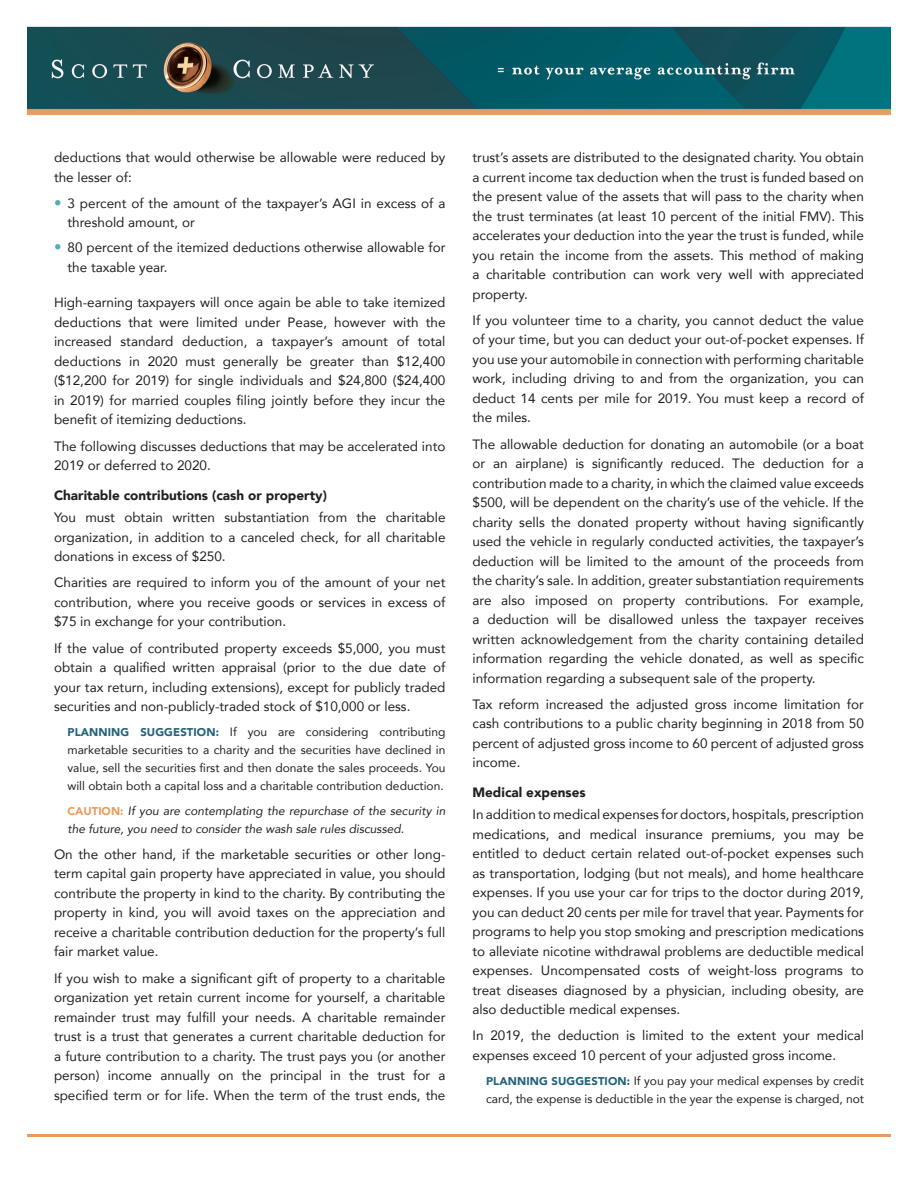
<style>
.page{position:relative;width:918px;height:1188px;background:#fff}
.page>*{position:absolute;margin:0;border:0;box-sizing:border-box;transform-origin:0 0}
.t1{font:13.5px/19.5px "Avenir";color:#231f20;text-align:justify}
.Sub_Sub_Sub_Heading{font:900 13.5px "Avenir";color:#231f20}
.Indent{font:12px/18px "Avenir";color:#231f20;text-align:justify}
.Indent_Italic{font:italic 12px/18px "Avenir";color:#231f20}
.s1{font-size:15px;color:#52abb8}
.s2{font-weight:900;font-size:11.25px;color:#22627c}
.s3{font-weight:900;font-style:normal;font-size:11.25px;color:#e99c5e}
</style>
<div class="page">
<img style="left:26px;top:26px;width:865px;height:90px">
<hr style="left:27px;top:1134px;width:864px;height:3px;background:#e99c5e">
<p class="t1" style="left:54px;top:147px;width:393px">deductions that would otherwise be allowable were reduced by the lesser of:</p>
<p class="t1" style="left:68px;top:193px;width:379px;text-indent:-14px"><span class="s1">•</span> 3 percent of the amount of the taxpayer’s AGI in excess of a threshold amount, or</p>
<p class="t1" style="left:68px;top:237px;width:380px;text-indent:-14px"><span class="s1">•</span> 80 percent of the itemized deductions otherwise allowable for the taxable year.</p>
<p class="t1" style="left:54px;top:293px;width:393px">High-earning taxpayers will once again be able to take itemized deductions that were limited under Pease, however with the increased standard deduction, a taxpayer’s amount of total deductions in 2020 must generally be greater than $12,400 ($12,200 for 2019) for single individuals and $24,800 ($24,400 in 2019) for married couples filing jointly before they incur the benefit of itemizing deductions.</p>
<p class="t1" style="left:54px;top:436px;width:393px">The following discusses deductions that may be accelerated into<br>2019 or deferred to 2020.</p>
<p class="Sub_Sub_Sub_Heading" style="left:54px;top:484px;width:274px">Charitable contributions (cash or property)</p>
<p class="t1" style="left:54px;top:507px;width:393px">You must obtain written substantiation from the charitable organization, in addition to a canceled check, for all charitable donations in excess of $250.</p>
<p class="t1" style="left:54px;top:572px;width:393px">Charities are required to inform you of the amount of your net contribution, where you receive goods or services in excess of $75 in exchange for your contribution.</p>
<p class="t1" style="left:54px;top:638px;width:393px">If the value of contributed property exceeds $5,000, you must obtain a qualified written appraisal (prior to the due date of your tax return, including extensions), except for publicly traded securities and non-publicly-traded stock of $10,000 or less.</p>
<p class="Indent" style="left:68px;top:722px;width:380px"><span class="s2">PLANNING SUGGESTION:</span> If you are considering contributing marketable securities to a charity and the securities have declined in value, sell the securities first and then donate the sales proceeds. You will obtain both a capital loss and a charitable contribution deduction.</p>
<p class="Indent_Italic" style="left:68px;top:801px;width:379px"><span class="s3">CAUTION:</span> If you are contemplating the repurchase of the security in the future, you need to consider the wash sale rules discussed.</p>
<p class="t1" style="left:54px;top:844px;width:393px">On the other hand, if the marketable securities or other long&shy;term capital gain property have appreciated in value, you should contribute the property in kind to the charity. By contributing the property in kind, you will avoid taxes on the appreciation and receive a charitable contribution deduction for the property’s full fair market value.</p>
<p class="t1" style="left:54px;top:968px;width:393px">If you wish to make a significant gift of property to a charitable organization yet retain current income for yourself, a charitable remainder trust may fulfill your needs. A charitable remainder trust is a trust that generates a current charitable deduction for a future contribution to a charity. The trust pays you (or another person) income annually on the principal in the trust for a specified term or for life. When the term of the trust ends, the</p>
<p class="t1" style="left:472px;top:147px;width:393px">trust’s assets are distributed to the designated charity. You obtain a current income tax deduction when the trust is funded based on the present value of the assets that will pass to the charity when the trust terminates (at least 10 percent of the initial FMV). This accelerates your deduction into the year the trust is funded, while you retain the income from the assets. This method of making a charitable contribution can work very well with appreciated property.</p>
<p class="t1" style="left:472px;top:310px;width:393px">If you volunteer time to a charity, you cannot deduct the value of your time, but you can deduct your out-of-pocket expenses. If you use your automobile in connection with performing charitable work, including driving to and from the organization, you can deduct 14 cents per mile for 2019. You must keep a record of the miles.</p>
<p class="t1" style="left:472px;top:434px;width:393px">The allowable deduction for donating an automobile (or a boat or an airplane) is significantly reduced. The deduction for a contribution made to a charity, in which the claimed value exceeds $500, will be dependent on the charity’s use of the vehicle. If the charity sells the donated property without having significantly used the vehicle in regularly conducted activities, the taxpayer’s deduction will be limited to the amount of the proceeds from the charity’s sale. In addition, greater substantiation requirements are also imposed on property contributions. For example, a deduction will be disallowed unless the taxpayer receives written acknowledgement from the charity containing detailed information regarding the vehicle donated, as well as specific information regarding a subsequent sale of the property.</p>
<p class="t1" style="left:472px;top:694px;width:393px">Tax reform increased the adjusted gross income limitation for cash contributions to a public charity beginning in 2018 from 50 percent of adjusted gross income to 60 percent of adjusted gross income.</p>
<p class="Sub_Sub_Sub_Heading" style="left:472px;top:781px;width:115px">Medical expenses</p>
<p class="t1" style="left:472px;top:804px;width:393px">In addition to medical expenses for doctors, hospitals, prescription medications, and medical insurance premiums, you may be entitled to deduct certain related out-of-pocket expenses such as transportation, lodging (but not meals), and home healthcare expenses. If you use your car for trips to the doctor during 2019, you can deduct 20 cents per mile for travel that year. Payments for programs to help you stop smoking and prescription medications to alleviate nicotine withdrawal problems are deductible medical expenses. Uncompensated costs of weight-loss programs to treat diseases diagnosed by a physician, including obesity, are also deductible medical expenses.</p>
<p class="t1" style="left:472px;top:1026px;width:393px">In 2019, the deduction is limited to the extent your medical expenses exceed 10 percent of your adjusted gross income.</p>
<p class="Indent" style="left:486px;top:1071px;width:380px"><span class="s2">PLANNING SUGGESTION:</span> If you pay your medical expenses by credit card, the expense is deductible in the year the expense is charged, not</p>
</div>
